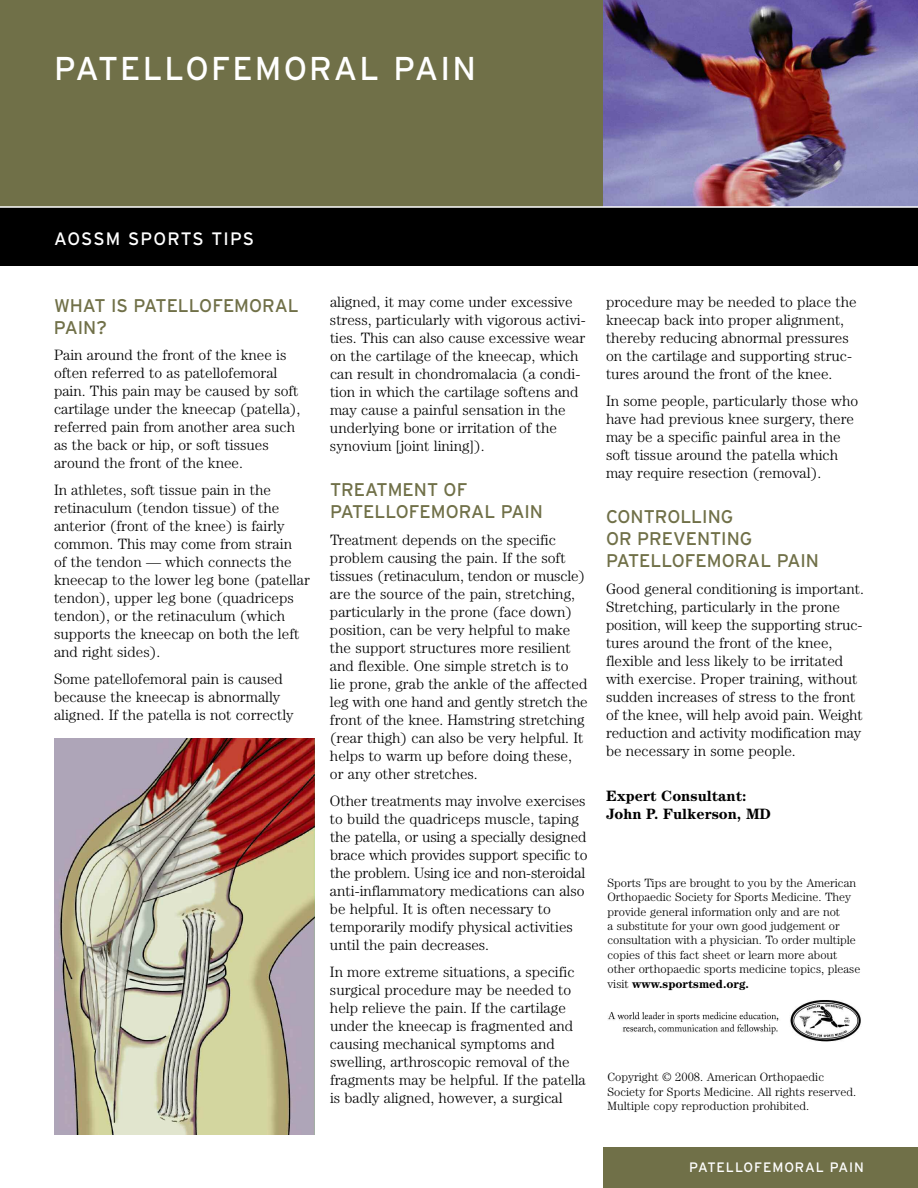
<style>
.page{position:relative;width:918px;height:1188px;background:#fff}
.page>*{position:absolute;margin:0;border:0;box-sizing:border-box;transform-origin:0 0}
.t1{font:33px "Interstate";letter-spacing:.065em;color:#fff}
.t2{font:18.3px/22px "Interstate";color:#707048}
.t3{font:18px "Interstate";letter-spacing:.06em;color:#fff}
.t4{font:300 15px/18px "Century";color:#000}
.t5{font:700 15px/18px "Century";color:#000}
.t6{font:13.65px "Interstate";letter-spacing:.065em;color:#fff}
.t7{font:300 12px/14.4px "Century";color:#000}
.s1{font-weight:700}
</style>
<div class="page">
<div style="left:0;top:0;width:603px;height:207px;background:#707048"></div>
<img style="left:603px;top:0;width:315px;height:206px">
<div style="left:0;top:207px;width:918px;height:59px;background:#000"></div>
<div style="left:603px;top:1148px;width:315px;height:40px;background:#707048"></div>
<img style="left:54px;top:738px;width:261px;height:396px">
<hr style="left:0;top:206px;width:918px;height:2px;background:#fff">
<img style="left:608px;top:1000px;width:253px;height:42px">
<h1 class="t1" style="left:54px;top:50px;width:424px">PATELLOFEMORAL PAIN</h1>
<p class="t3" style="left:54px;top:228px;width:202px">AOSSM SPORTS TIPS</p>
<p class="t2" style="left:54px;top:294px;width:246px">WHAT IS PATELLOFEMORAL<br>PAIN?</p>
<p class="t4" style="left:54px;top:348px;width:248px">Pain around the front of the knee is often referred to as patellofemoral pain. This pain may be caused by soft cartilage under the kneecap (patella), referred pain from another area such as the back or hip, or soft tissues around the front of the knee.</p>
<p class="t4" style="left:54px;top:483px;width:257px">In athletes, soft tissue pain in the retinaculum (tendon tissue) of the anterior (front of the knee) is fairly common. This may come from strain<br>of the tendon — which connects the kneecap to the lower leg bone (patellar tendon), upper leg bone (quadriceps tendon), or the retinaculum (which supports the kneecap on both the left and right sides).</p>
<p class="t4" style="left:54px;top:672px;width:241px">Some patellofemoral pain is caused because the kneecap is abnormally aligned. If the patella is not correctly</p>
<p class="t4" style="left:330px;top:294px;width:257px">aligned, it may come under excessive stress, particularly with vigorous activi&shy;ties. This can also cause excessive wear on the cartilage of the kneecap, which can result in chondromalacia (a condi&shy;tion in which the cartilage softens and may cause a painful sensation in the underlying bone or irritation of the synovium [joint lining]).</p>
<p class="t2" style="left:330px;top:479px;width:215px">TREATMENT OF<br>PATELLOFEMORAL PAIN</p>
<p class="t4" style="left:330px;top:532px;width:259px">Treatment depends on the specific problem causing the pain. If the soft tissues (retinaculum, tendon or muscle) are the source of the pain, stretching, particularly in the prone (face down) position, can be very helpful to make the support structures more resilient and flexible. One simple stretch is to<br>lie prone, grab the ankle of the affected leg with one hand and gently stretch the front of the knee. Hamstring stretching (rear thigh) can also be very helpful. It helps to warm up before doing these, or any other stretches.</p>
<p class="t4" style="left:330px;top:793px;width:259px">Other treatments may involve exercises to build the quadriceps muscle, taping the patella, or using a specially designed brace which provides support specific to the problem. Using ice and non-steroidal anti-inflammatory medications can also be helpful. It is often necessary to temporarily modify physical activities until the pain decreases.</p>
<p class="t4" style="left:330px;top:964px;width:257px">In more extreme situations, a specific surgical procedure may be needed to help relieve the pain. If the cartilage under the kneecap is fragmented and causing mechanical symptoms and swelling, arthroscopic removal of the fragments may be helpful. If the patella is badly aligned, however, a surgical</p>
<p class="t4" style="left:606px;top:294px;width:252px">procedure may be needed to place the kneecap back into proper alignment, thereby reducing abnormal pressures on the cartilage and supporting struc&shy;tures around the front of the knee.</p>
<p class="t4" style="left:606px;top:393px;width:254px">In some people, particularly those who have had previous knee surgery, there may be a specific painful area in the soft tissue around the patella which may require resection (removal).</p>
<p class="t2" style="left:606px;top:506px;width:215px">CONTROLLING<br>OR PREVENTING<br>PATELLOFEMORAL PAIN</p>
<p class="t4" style="left:606px;top:581px;width:259px">Good general conditioning is important.<br>Stretching, particularly in the prone position, will keep the supporting struc&shy;tures around the front of the knee, flexible and less likely to be irritated with exercise. Proper training, without sudden increases of stress to the front of the knee, will help avoid pain. Weight reduction and activity modification may be necessary in some people.</p>
<p class="t5" style="left:606px;top:788px;width:167px">Expert Consultant:<br>John P. Fulkerson, MD</p>
<p class="t7" style="left:607px;top:877px;width:254px">Sports Tips are brought to you by the American Orthopaedic Society for Sports Medicine. They provide general information only and are not<br>a substitute for your own good judgement or consultation with a physician. To order multiple copies of this fact sheet or learn more about other orthopaedic sports medicine topics, please visit <span class="s1">www.sportsmed.org.</span></p>
<p class="t7" style="left:607px;top:1071px;width:250px">Copyright © 2008. American Orthopaedic<br>Society for Sports Medicine. All rights reserved.<br>Multiple copy reproduction prohibited.</p>
<p class="t6" style="left:689px;top:1159px;width:176px">PATELLOFEMORAL PAIN</p>
</div>
